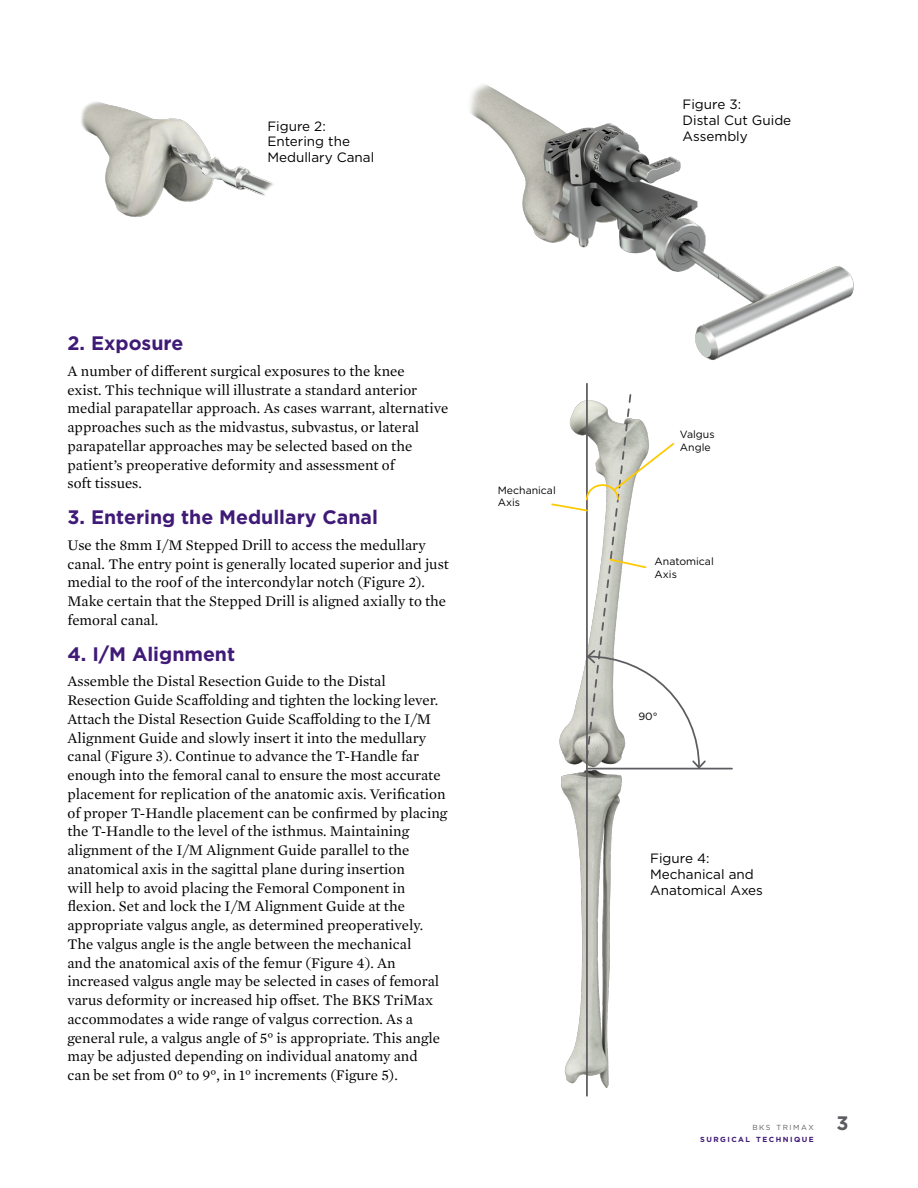
<style>
.page{position:relative;width:918px;height:1188px;background:#fff}
.page>*{position:absolute;margin:0;border:0;box-sizing:border-box;transform-origin:0 0}
.t1{font:700 19.5px "Gotham";color:#401a77}
.t2{font:700 19.5px "Gotham";color:#5e5c60}
.t3{font:15px/18.8px "Mercury Text G1";color:#000}
.t4{font:13.5px/15.8px "Gotham";color:#000}
.t5{font:10.5px/12.8px "Gotham";color:#000}
.t6{font:700 7.35px "Gotham";letter-spacing:.2em;color:#401a77}
.t7{font:7.35px "Gotham";letter-spacing:.2em;color:#5e5c60}
</style>
<div class="page">
<img style="left:81px;top:101px;width:193px;height:116px">
<img style="left:470px;top:84px;width:384px;height:276px">
<img style="left:561px;top:383px;width:61px;height:714px">
<hr style="left:586px;top:384px;width:2px;height:712px;background:#5e5c60">
<hr style="left:587px;top:768px;width:145px;height:1px;background:#5e5c60">
<svg style="left:551px;top:393px;width:156px;height:377px"></svg>
<p class="t4" style="left:267px;top:118px;width:108px">Figure 2:<br>Entering the<br>Medullary Canal</p>
<h1 class="t1" style="left:67px;top:330px;width:117px">2. Exposure</h1>
<p class="t3" style="left:68px;top:361px;width:382px">A number of different surgical exposures to the knee<br>exist. This technique will illustrate a standard anterior medial parapatellar approach. As cases warrant, alternative approaches such as the midvastus, subvastus, or lateral parapatellar approaches may be selected based on the patient’s preoperative deformity and assessment of<br>soft tissues.</p>
<h1 class="t1" style="left:68px;top:504px;width:312px">3. Entering the Medullary Canal</h1>
<p class="t3" style="left:68px;top:535px;width:383px">Use the 8mm I/M Stepped Drill to access the medullary canal. The entry point is generally located superior and just medial to the roof of the intercondylar notch (Figure 2).<br>Make certain that the Stepped Drill is aligned axially to the femoral canal.</p>
<h1 class="t1" style="left:68px;top:641px;width:169px">4. I/M Alignment</h1>
<p class="t3" style="left:68px;top:671px;width:381px">Assemble the Distal Resection Guide to the Distal Resection Guide Scaffolding and tighten the locking lever.<br>Attach the Distal Resection Guide Scaffolding to the I/M Alignment Guide and slowly insert it into the medullary canal (Figure 3). Continue to advance the T-Handle far enough into the femoral canal to ensure the most accurate placement for replication of the anatomic axis. Verification of proper T-Handle placement can be confirmed by placing the T-Handle to the level of the isthmus. Maintaining alignment of the I/M Alignment Guide parallel to the anatomical axis in the sagittal plane during insertion<br>will help to avoid placing the Femoral Component in flexion. Set and lock the I/M Alignment Guide at the appropriate valgus angle, as determined preoperatively.<br>The valgus angle is the angle between the mechanical<br>and the anatomical axis of the femur (Figure 4). An increased valgus angle may be selected in cases of femoral varus deformity or increased hip offset. The BKS TriMax accommodates a wide range of valgus correction. As a general rule, a valgus angle of 5° is appropriate. This angle may be adjusted depending on individual anatomy and<br>can be set from 0° to 9°, in 1° increments (Figure 5).</p>
<p class="t5" style="left:498px;top:483px;width:59px">Mechanical<br>Axis</p>
<p class="t4" style="left:683px;top:97px;width:110px">Figure 3:<br>Distal Cut Guide<br>Assembly</p>
<p class="t5" style="left:680px;top:428px;width:36px">Valgus<br>Angle</p>
<p class="t5" style="left:655px;top:555px;width:61px">Anatomical<br>Axis</p>
<p class="t5" style="left:638px;top:710px;width:21px">90°</p>
<p class="t4" style="left:650px;top:850px;width:114px">Figure 4:<br>Mechanical and<br>Anatomical Axes</p>
<p class="t7" style="left:752px;top:1122px;width:63px">BKS TRIMAX</p>
<p class="t6" style="left:700px;top:1135px;width:115px">SURGICAL TECHNIQUE</p>
<h1 class="t2" style="left:836px;top:1110px;width:14px">3</h1>
</div>
